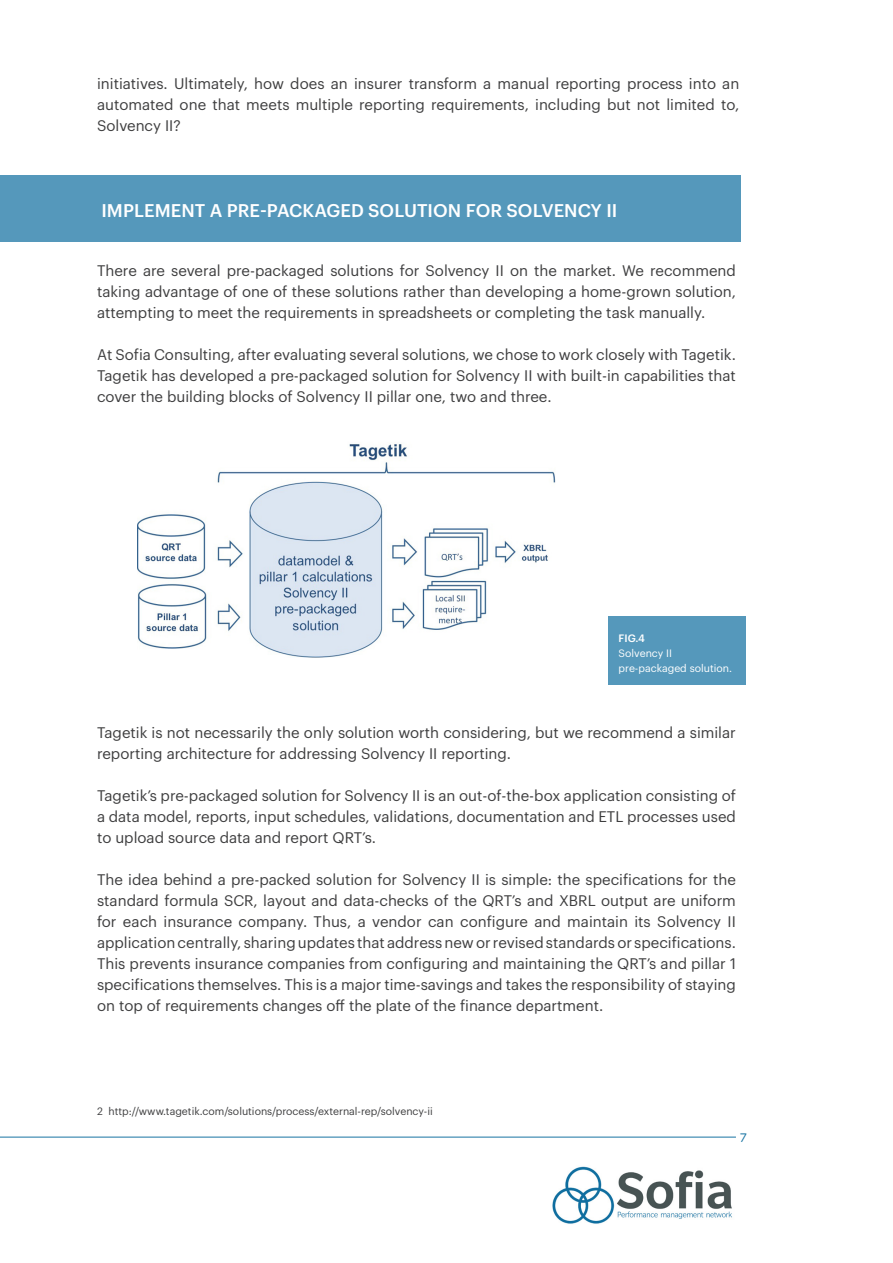
<style>
.page{position:relative;width:893px;height:1263px;background:#fff}
.page>*{position:absolute;margin:0;border:0;box-sizing:border-box;transform-origin:0 0}
.t1{font:500 18px "Graphik";letter-spacing:.005em;color:#fff}
.t2{font:15px/21px "Graphik";color:#3e3e3f;text-align:justify}
.t3{font:13.5px "Hero";color:#1773a2}
.t4{font:10.5px "Graphik";color:#3e3e3f}
.t5{font:10.5px/15px "Graphik";color:#fff}
.t6{font:500 10.5px "Graphik";color:#fff}
</style>
<div class="page">
<img style="left:552px;top:1166px;width:180px;height:58px">
<hr style="left:0;top:1137px;width:736px;height:1px;background:#1773a2">
<div style="left:0;top:175px;width:740px;height:67px;background:#5598bb"></div>
<div style="left:608px;top:617px;width:138px;height:68px;background:#5598bb"></div>
<img style="left:137px;top:444px;width:418px;height:214px">
<p class="t2" style="left:97px;top:71px;width:644px">initiatives. Ultimately, how does an insurer transform a manual reporting process into an automated one that meets multiple reporting requirements, including but not limited to, Solvency II?</p>
<p class="t1" style="left:101px;top:197px;width:518px">IMPLEMENT A PRE-PACKAGED SOLUTION FOR SOLVENCY II</p>
<p class="t2" style="left:97px;top:258px;width:640px">There are several pre-packaged solutions for Solvency II on the market. We recommend taking advantage of one of these solutions rather than developing a home-grown solution, attempting to meet the requirements in spreadsheets or completing the task manually.</p>
<p class="t2" style="left:97px;top:342px;width:640px">At Sofia Consulting, after evaluating several solutions, we chose to work closely with Tagetik.<br>Tagetik has developed a pre-packaged solution for Solvency II with built-in capabilities that cover the building blocks of Solvency II pillar one, two and three.</p>
<p class="t6" style="left:619px;top:630px;width:28px">FIG.4</p>
<p class="t5" style="left:619px;top:645px;width:115px">Solvency II pre-packaged solution.</p>
<p class="t2" style="left:97px;top:720px;width:640px">Tagetik is not necessarily the only solution worth considering, but we recommend a similar reporting architecture for addressing Solvency II reporting.</p>
<p class="t2" style="left:97px;top:783px;width:640px">Tagetik’s pre-packaged solution for Solvency II is an out-of-the-box application consisting of a data model, reports, input schedules, validations, documentation and ETL processes used to upload source data and report QRT’s.</p>
<p class="t2" style="left:97px;top:867px;width:640px">The idea behind a pre-packed solution for Solvency II is simple: the specifications for the standard formula SCR, layout and data-checks of the QRT’s and XBRL output are uniform for each insurance company. Thus, a vendor can configure and maintain its Solvency II application centrally, sharing updates that address new or revised standards or specifications.<br>This prevents insurance companies from configuring and maintaining the QRT’s and pillar 1 specifications themselves. This is a major time-savings and takes the responsibility of staying on top of requirements changes off the plate of the finance department.</p>
<p class="t4" style="left:97px;top:1103px;width:337px">2 http://www.tagetik.com/solutions/process/external-rep/solvency-ii</p>
<p class="t3" style="left:740px;top:1131px;width:8px">7</p>
</div>
